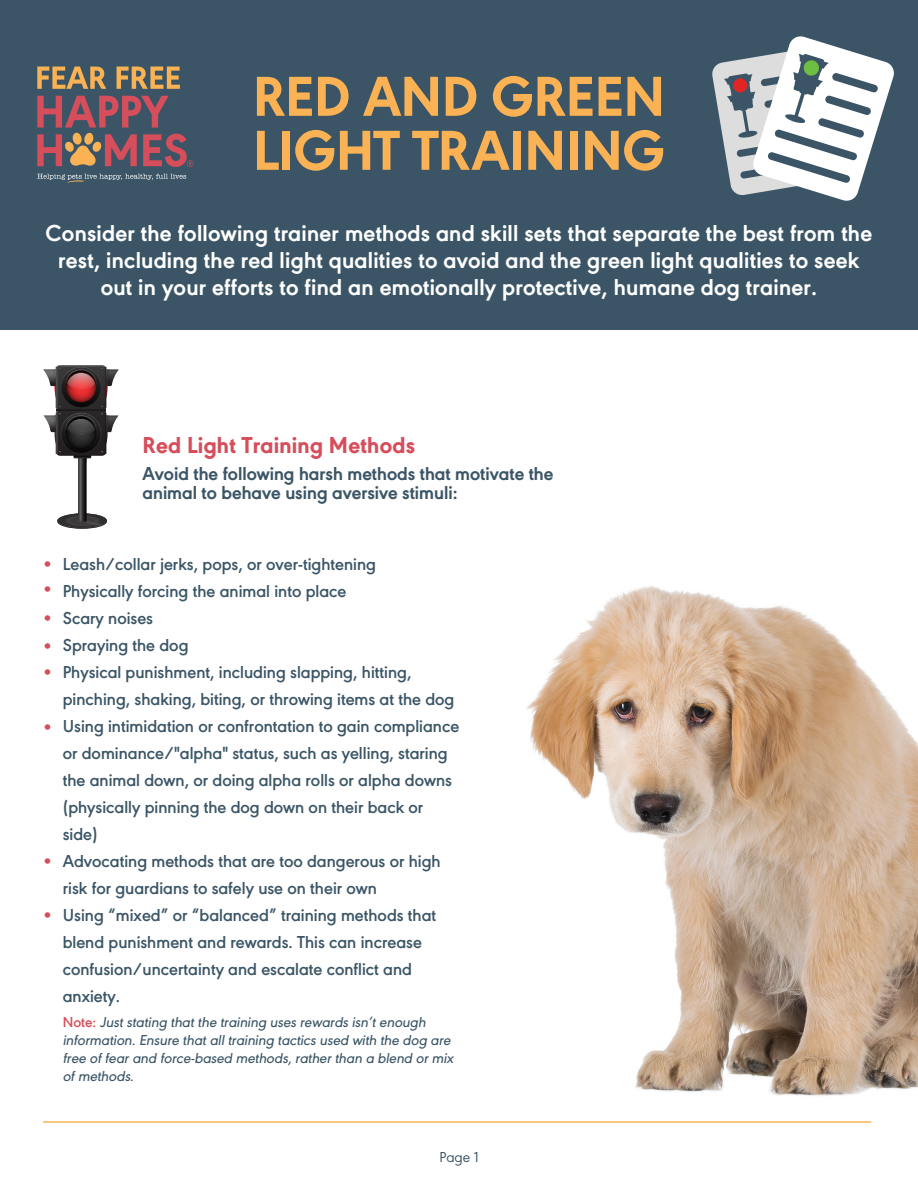
<style>
.page{position:relative;width:918px;height:1188px;background:#fff}
.page>*{position:absolute;margin:0;border:0;box-sizing:border-box;transform-origin:0 0}
.t1{font:800 58.5px/54px "URW Geometric";letter-spacing:-.005em;color:#fbb254}
.t2{font:700 24px/27px "URW Geometric";letter-spacing:.01em;color:#fff;text-align:center}
.t3{font:800 24px "URW Geometric";letter-spacing:.01em;color:#d64e5b}
.t4{font:700 19.5px/19.5px "URW Geometric";color:#3b5566}
.t5{font:600 18px/27px "URW Geometric";color:#3b5566}
.t6{font:600 18px/25.5px "URW Geometric";color:#d64e5b}
.t7{font:italic 500 15px/18px "URW Geometric";color:#3b5566}
.t8{font:15px "URW Geometric";color:#3b5566}
.s1{font-weight:600;font-style:normal;color:#d64e5b}
</style>
<div class="page">
<div style="left:0;top:0;width:918px;height:330px;background:#3b5566"></div>
<img style="left:526px;top:585px;width:392px;height:538px">
<svg style="left:43px;top:365px;width:76px;height:164px"></svg>
<hr style="left:43px;top:1121px;width:828px;height:2px;background:#fbb254">
<svg style="left:712px;top:36px;width:182px;height:165px"></svg>
<svg style="left:37px;top:67px;width:69px;height:22px"></svg>
<svg style="left:117px;top:67px;width:63px;height:22px"></svg>
<svg style="left:37px;top:174px;width:149px;height:9px"></svg>
<svg style="left:37px;top:96px;width:156px;height:71px"></svg>
<h1 class="t1" style="left:253px;top:66px;width:413px">RED AND GREEN<br>LIGHT TRAINING</h1>
<p class="t2" style="left:46px;top:218px;width:828px">Consider the following trainer methods and skill sets that separate the best from the rest, including the red light qualities to avoid and the green light qualities to seek out in your efforts to find an emotionally protective, humane dog trainer.</p>
<h2 class="t3" style="left:143px;top:427px;width:274px">Red Light Training Methods</h2>
<p class="t4" style="left:142px;top:462px;width:412px">Avoid the following harsh methods that motivate the animal to behave using aversive stimuli:</p>
<p class="t6" style="left:43px;top:550px;width:10px">• •</p>
<p class="t6" style="left:43px;top:602px;width:10px;line-height:28.5px">• •</p>
<p class="t6" style="left:43px;top:658px;width:10px">•</p>
<p class="t6" style="left:43px;top:713px;width:10px">•</p>
<p class="t6" style="left:43px;top:847px;width:10px">•</p>
<p class="t6" style="left:43px;top:901px;width:10px">•</p>
<p class="t5" style="left:63px;top:549px;width:398px">Leash/collar jerks, pops, or over-tightening<br>Physically forcing the animal into place<br>Scary noises<br>Spraying the dog<br>Physical punishment, including slapping, hitting, pinching, shaking, biting, or throwing items at the dog Using intimidation or confrontation to gain compliance or dominance/"alpha" status, such as yelling, staring the animal down, or doing alpha rolls or alpha downs (physically pinning the dog down on their back or side)<br>Advocating methods that are too dangerous or high risk for guardians to safely use on their own<br>Using “mixed” or “balanced” training methods that blend punishment and rewards. This can increase confusion/uncertainty and escalate conflict and anxiety.</p>
<p class="t7" style="left:63px;top:1012px;width:392px"><span class="s1">Note:</span> Just stating that the training uses rewards isn’t enough information. Ensure that all training tactics used with the dog are free of fear and force-based methods, rather than a blend or mix of methods.</p>
<p class="t8" style="left:439px;top:1146px;width:41px">Page 1</p>
</div>
